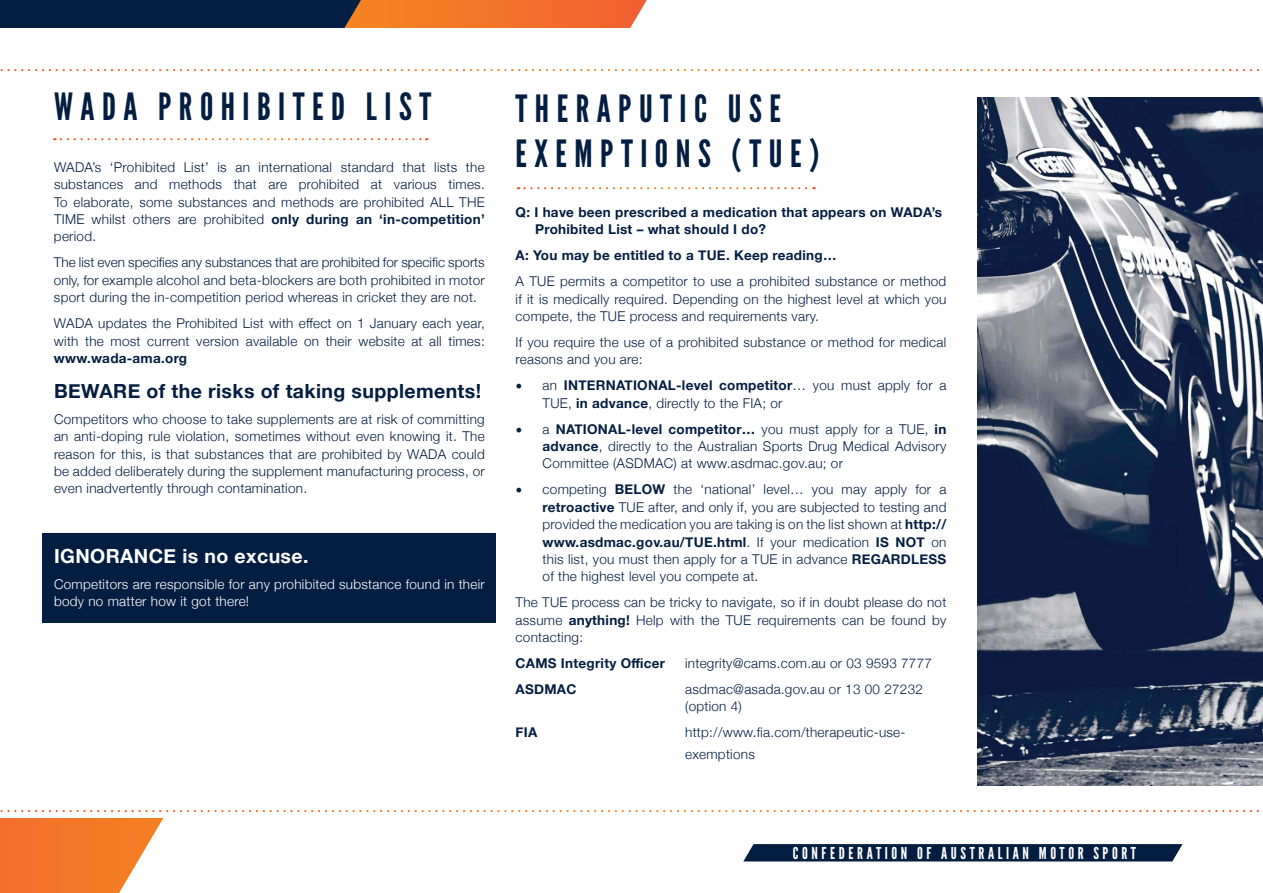
<style>
.page{position:relative;width:1263px;height:893px;background:#fff}
.page>*{position:absolute;margin:0;border:0;box-sizing:border-box;transform-origin:0 0}
.t1{font:37.5px/45px "League Gothic";letter-spacing:.2em;color:#041e41}
.t2{font:700 19.5px "Helvetica Neue";letter-spacing:.02em;color:#041e41}
.t3{font:700 19.5px "Helvetica Neue";letter-spacing:.02em;color:#fff}
.t4{font:16.35px "League Gothic";letter-spacing:.22em;color:#fff}
.t5{font:300 13.5px/17.4px "Helvetica Neue";letter-spacing:.02em;color:#041e41;text-align:justify}
.t6{font:700 13.5px/17.4px "Helvetica Neue";letter-spacing:.02em;color:#041e41}
.t7{font:300 13.5px/17.4px "Helvetica Neue";letter-spacing:.02em;color:#fff}
.s1{font-weight:700}
.s2{font-family:"Minion Pro";font-weight:400;font-size:18px}
</style>
<div class="page">
<svg style="left:743px;top:844px;width:439px;height:17px;background:#0b2446"></svg>
<svg style="left:418px;top:0;width:229px;height:28px;background:#f37432"></svg>
<svg style="left:0;top:0;width:418px;height:893px"></svg>
<div style="left:0;top:28px;width:1263px;height:789px;background:#fff"></div>
<svg style="left:0;top:810px;width:1259px;height:2px"></svg>
<svg style="left:0;top:69px;width:1259px;height:2px"></svg>
<div style="left:43px;top:533px;width:453px;height:89px;background:#041e41"></div>
<svg style="left:61px;top:138px;width:366px;height:2px"></svg>
<img style="left:977px;top:98px;width:286px;height:688px">
<svg style="left:518px;top:187px;width:296px;height:2px"></svg>
<h1 class="t1" style="left:54px;top:84px;width:379px">WADA PROHIBITED LIST</h1>
<p class="t5" style="left:54px;top:157px;width:432px">WADA’s ‘Prohibited List’ is an international standard that lists the substances and methods that are prohibited at various times.<br>To elaborate, some substances and methods are prohibited ALL THE TIME whilst others are prohibited <span class="s1">only during an ‘in-competition’ </span>period.</p>
<p class="t5" style="left:54px;top:253px;width:432px">The list even specifies any substances that are prohibited for specific sports only, for example alcohol and beta-blockers are both prohibited in motor sport during the in-competition period whereas in cricket they are not.</p>
<p class="t5" style="left:54px;top:314px;width:432px">WADA updates the Prohibited List with effect on 1 January each year, with the most current version available on their website at all times:</p>
<p class="t6" style="left:54px;top:350px;width:135px">www.wada-ama.org</p>
<h2 class="t2" style="left:54px;top:376px;width:429px">BEWARE of the risks of taking supplements!</h2>
<p class="t5" style="left:54px;top:409px;width:432px">Competitors who choose to take supplements are at risk of committing an anti-doping rule violation, sometimes without even knowing it. The reason for this, is that substances that are prohibited by WADA could be added deliberately during the supplement manufacturing process, or even inadvertently through contamination.</p>
<h2 class="t3" style="left:54px;top:541px;width:256px">IGNORANCE is no excuse.</h2>
<p class="t7" style="left:54px;top:574px;width:432px">Competitors are responsible for any prohibited substance found in their body no matter how it got there!</p>
<h1 class="t1" style="left:516px;top:87px;width:305px">THERAPUTIC USE<br>EXEMPTIONS (TUE)</h1>
<p class="t6" style="left:535px;top:204px;width:408px;text-indent:-19px">Q: I have been prescribed a medication that appears on WADA’s<br>Prohibited List – what should I do?</p>
<p class="t6" style="left:516px;top:247px;width:322px">A: You may be entitled to a TUE. Keep reading…</p>
<p class="t5" style="left:516px;top:272px;width:432px">A TUE permits a competitor to use a prohibited substance or method if it is medically required. Depending on the highest level at which you compete, the TUE process and requirements vary.</p>
<p class="t5" style="left:516px;top:333px;width:432px">If you require the use of a prohibited substance or method for medical reasons and you are:</p>
<p class="t5" style="left:543px;top:376px;width:405px;text-indent:-27px"><span class="s2">•</span> an <span class="s1">INTERNATIONAL-level competitor</span>… you must apply for a<br>TUE, <span class="s1">in advance</span>, directly to the FIA; or</p>
<p class="t5" style="left:543px;top:419px;width:405px;text-indent:-27px"><span class="s2">•</span> a <span class="s1">NATIONAL-level competitor…</span> you must apply for a TUE, <span class="s1">in advance</span>, directly to the Australian Sports Drug Medical Advisory Committee (ASDMAC) at www.asdmac.gov.au; or</p>
<p class="t5" style="left:543px;top:480px;width:405px;text-indent:-27px"><span class="s2">•</span> competing <span class="s1">BELOW</span> the ‘national’ level… you may apply for a <span class="s1">retroactive</span> TUE after, and only if, you are subjected to testing and provided the medication you are taking is on the list shown at <span class="s1">http:// www.asdmac.gov.au/TUE.html</span>. If your medication <span class="s1">IS NOT</span> on this list, you must then apply for a TUE in advance <span class="s1">REGARDLESS </span>of the highest level you compete at.</p>
<p class="t5" style="left:516px;top:593px;width:432px">The TUE process can be tricky to navigate, so if in doubt please do not assume <span class="s1">anything!</span> Help with the TUE requirements can be found by contacting:</p>
<p class="t6" style="left:516px;top:655px;width:151px">CAMS Integrity Officer</p>
<p class="t5" style="left:685px;top:653px;width:248px">integrity@cams.com.au or 03 9593 7777</p>
<p class="t6" style="left:516px;top:681px;width:62px">ASDMAC</p>
<p class="t5" style="left:685px;top:679px;width:239px">asdmac@asada.gov.au or 13 00 27232 (option 4)</p>
<p class="t6" style="left:516px;top:724px;width:23px">FIA</p>
<p class="t5" style="left:685px;top:721px;width:222px;line-height:21.6px">http://www.fia.com/therapeutic-use&shy;exemptions</p>
<p class="t4" style="left:793px;top:843px;width:345px">CONFEDERATION OF AUSTRALIAN MOTOR SPORT</p>
</div>
